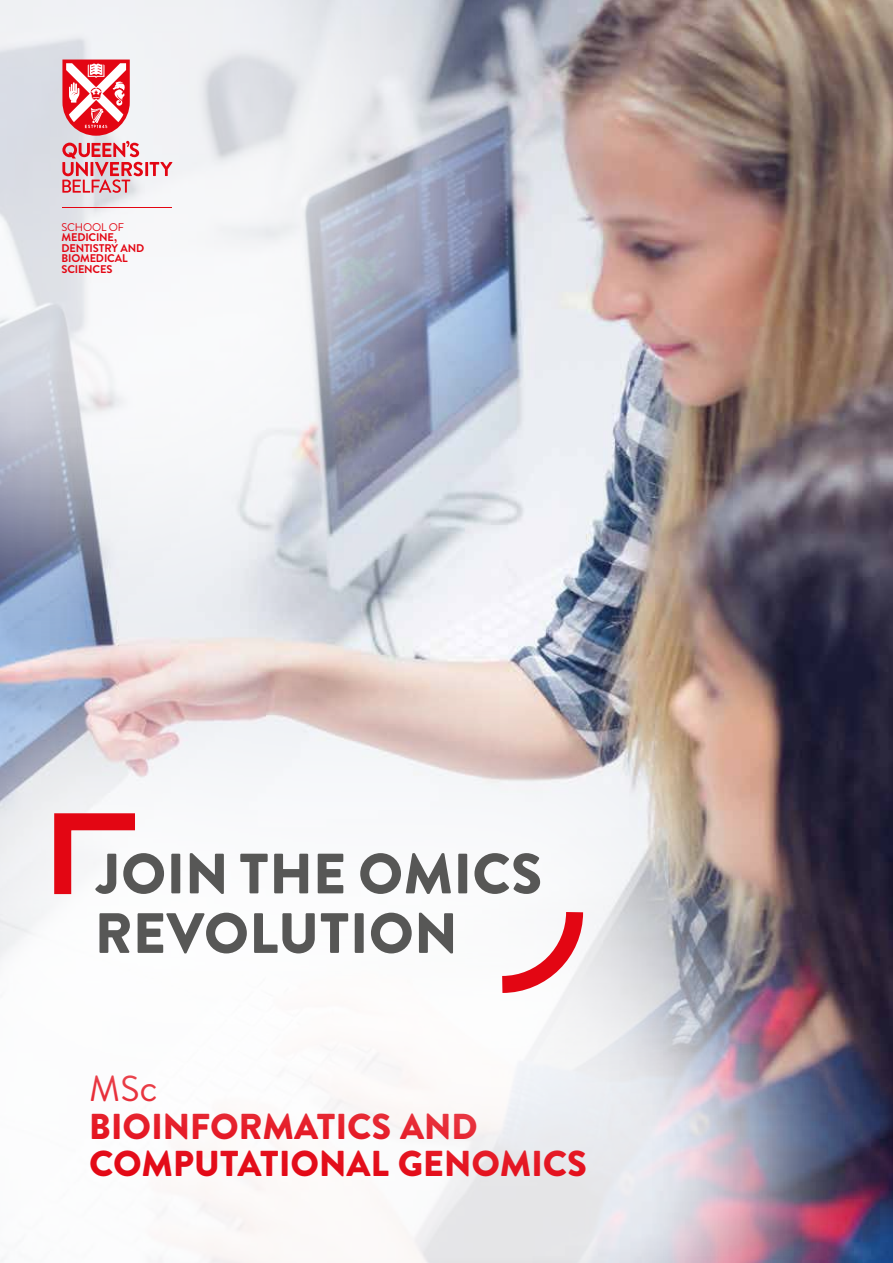
<style>
.page{position:relative;width:893px;height:1263px;background:#fff}
.page>*{position:absolute;margin:0;border:0;box-sizing:border-box;transform-origin:0 0}
.t1{font:900 56.7px/59.6px "Brandon Text";letter-spacing:.01em;color:#575756}
.t2{font:900 36px/37.5px "Brandon Text";color:#e30613}
.t3{font:36px "Brandon Text";color:#e30613}
.t4{font:700 11.1px/10.6px "Brandon Text";letter-spacing:-.015em;color:#e30613}
.t5{font:11.1px "Brandon Text";letter-spacing:-.015em;color:#e30613}
</style>
<div class="page">
<img style="left:620px;top:0;width:273px;height:749px">
<div style="left:0;top:0;width:620px;height:721px;background:#fff;opacity:.8"></div>
<hr style="left:145px;top:162px;width:3px;height:14px;background:#e30613">
<svg style="left:150px;top:162px;width:22px;height:14px"></svg>
<svg style="left:62px;top:60px;width:81px;height:133px"></svg>
<hr style="left:62px;top:207px;width:110px;height:1px;background:#e30613">
<div style="left:0;top:749px;width:893px;height:514px;background:#fff;opacity:.9"></div>
<div style="left:0;top:570px;width:821px;height:661px;background:#fff;opacity:.75"></div>
<svg style="left:46px;top:805px;width:106px;height:106px"></svg>
<svg style="left:485px;top:895px;width:107px;height:106px"></svg>
<p class="t5" style="left:62px;top:219px;width:64px">SCHOOL OF</p>
<p class="t4" style="left:61px;top:232px;width:84px">MEDICINE,<br>DENTISTRY AND<br>BIOMEDICAL<br>SCIENCES</p>
<h1 class="t1" style="left:95px;top:843px;width:449px">JOIN THE OMICS<br>REVOLUTION</h1>
<h2 class="t3" style="left:89px;top:1064px;width:70px">MSc</h2>
<h2 class="t2" style="left:89px;top:1107px;width:499px">BIOINFORMATICS AND<br>COMPUTATIONAL GENOMICS</h2>
</div>
